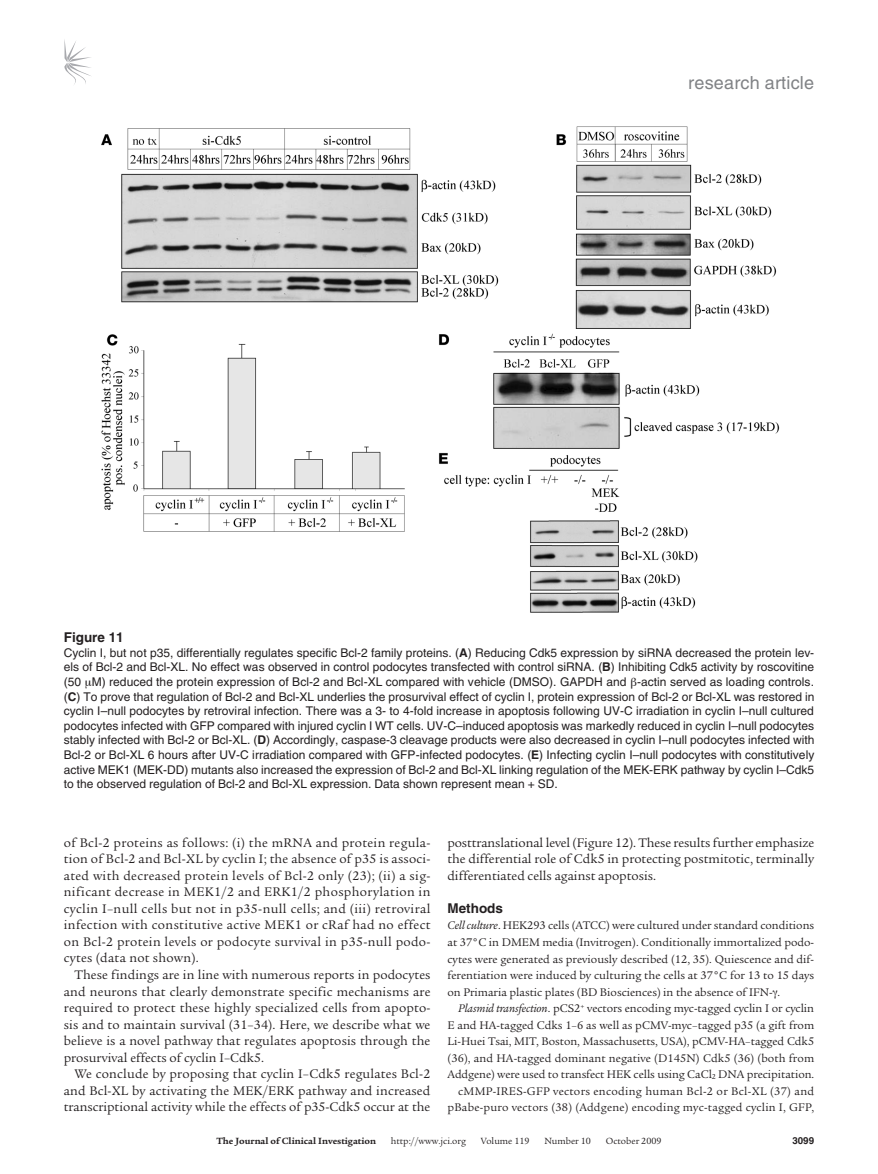
<style>
.page{position:relative;width:878px;height:1174px;background:#fff}
.page>*{position:absolute;margin:0;border:0;box-sizing:border-box;transform-origin:0 0}
.t1{font:18px "Helvetica LT Std";letter-spacing:.01em;color:#808285}
.t2{font:13.5px/16.5px "Legacy Serif Std";color:#231f20;text-align:justify}
.t3{font:700 13.5px "Helvetica LT Std";color:#231f20}
.t4{font:12px/14.7px "Helvetica LT Std";color:#231f20;text-align:justify}
.t5{font:12px/16.5px "Legacy Serif Std";color:#231f20;text-align:justify}
.t6{font:9.75px "Legacy Serif Std";color:#231f20}
.t7{font:700 9.75px "Legacy Serif Std";color:#231f20}
.t8{font:700 9.75px "Helvetica LT Std";color:#231f20}
.s1{font-weight:700}
.s2{font-style:italic}
</style>
<div class="page">
<svg style="left:64px;top:39px;width:27px;height:45px"></svg>
<img style="left:101px;top:126px;width:679px;height:487px">
<h1 class="t1" style="left:688px;top:72px;width:127px">research article</h1>
<p class="t3" style="left:64px;top:629px;width:61px">Figure 11</p>
<p class="t4" style="left:64px;top:645px;width:752px">Cyclin I, but not p35, differentially regulates specific Bcl-2 family proteins. (<span class="s1">A</span>) Reducing Cdk5 expression by siRNA decreased the protein lev&shy;els of Bcl-2 and Bcl-XL. No effect was observed in control podocytes transfected with control siRNA. (<span class="s1">B</span>) Inhibiting Cdk5 activity by roscovitine (50 M) reduced the protein expression of Bcl-2 and Bcl-XL compared with vehicle (DMSO). GAPDH and -actin served as loading controls. (<span class="s1">C</span>) To prove that regulation of Bcl-2 and Bcl-XL underlies the prosurvival effect of cyclin I, protein expression of Bcl-2 or Bcl-XL was restored in cyclin I–null podocytes by retroviral infection. There was a 3- to 4-fold increase in apoptosis following UV-C irradiation in cyclin I–null cultured podocytes infected with GFP compared with injured cyclin I WT cells. UV-C–induced apoptosis was markedly reduced in cyclin I–null podocytes stably infected with Bcl-2 or Bcl-XL. (<span class="s1">D</span>) Accordingly, caspase-3 cleavage products were also decreased in cyclin I–null podocytes infected with Bcl-2 or Bcl-XL 6 hours after UV-C irradiation compared with GFP-infected podocytes. (<span class="s1">E</span>) Infecting cyclin I–null podocytes with constitutively active MEK1 (MEK-DD) mutants also increased the expression of Bcl-2 and Bcl-XL linking regulation of the MEK-ERK pathway by cyclin I–Cdk5 to the observed regulation of Bcl-2 and Bcl-XL expression. Data shown represent mean + SD.</p>
<p class="t2" style="left:64px;top:834px;width:368px">of Bcl-2 proteins as follows: (i) the mRNA and protein regula&shy;tion of Bcl-2 and Bcl-XL by cyclin I; the absence of p35 is associ&shy;ated with decreased protein levels of Bcl-2 only (23); (ii) a sig&shy;nificant decrease in MEK1/2 and ERK1/2 phosphorylation in cyclin I–null cells but not in p35-null cells; and (iii) retroviral infection with constitutive active MEK1 or cRaf had no effect on Bcl-2 protein levels or podocyte survival in p35-null podo&shy;cytes (data not shown).</p>
<p class="t2" style="left:64px;top:966px;width:368px;text-indent:11px">These findings are in line with numerous reports in podocytes and neurons that clearly demonstrate specific mechanisms are required to protect these highly specialized cells from apopto&shy;sis and to maintain survival (31–34). Here, we describe what we believe is a novel pathway that regulates apoptosis through the prosurvival effects of cyclin I–Cdk5.</p>
<p class="t2" style="left:64px;top:1065px;width:368px;text-indent:11px">We conclude by proposing that cyclin I–Cdk5 regulates Bcl-2 and Bcl-XL by activating the MEK/ERK pathway and increased transcriptional activity while the effects of p35-Cdk5 occur at the</p>
<p class="t2" style="left:447px;top:834px;width:368px">posttranslational level (Figure 12). These results further emphasize the differential role of Cdk5 in protecting postmitotic, terminally differentiated cells against apoptosis.</p>
<p class="t3" style="left:447px;top:900px;width:57px">Methods</p>
<p class="t5" style="left:447px;top:917px;width:368px"><span class="s2">Cell culture</span>. HEK293 cells (ATCC) were cultured under standard conditions at 37°C in DMEM media (Invitrogen). Conditionally immortalized podo&shy;cytes were generated as previously described (12, 35). Quiescence and dif&shy;ferentiation were induced by culturing the cells at 37°C for 13 to 15 days on Primaria plastic plates (BD Biosciences) in the absence of IFN- .</p>
<p class="t5" style="left:447px;top:1000px;width:368px;text-align:right"><span class="s2">Plasmid transfection</span>. pCS2<sup>+</sup> vectors encoding myc-tagged cyclin I or cyclin<br>E and HA-tagged Cdks 1–6 as well as pCMV-myc–tagged p35 (a gift from Li-Huei Tsai, MIT, Boston, Massachusetts, USA), pCMV-HA–tagged Cdk5 (36), and HA-tagged dominant negative (D145N) Cdk5 (36) (both from Addgene) were used to transfect HEK cells using CaCl<sub>2</sub> DNA precipitation. cMMP-IRES-GFP vectors encoding human Bcl-2 or Bcl-XL (37) and pBabe-puro vectors (38) (Addgene) encoding myc-tagged cyclin I, GFP,</p>
<p class="t7" style="left:216px;top:1135px;width:161px">The Journal of Clinical Investigation</p>
<p class="t6" style="left:391px;top:1135px;width:77px">http://www.jci.org</p>
<p class="t6" style="left:480px;top:1135px;width:50px">Volume 119</p>
<p class="t6" style="left:544px;top:1135px;width:48px">Number 10</p>
<p class="t6" style="left:605px;top:1135px;width:57px">October 2009</p>
<p class="t8" style="left:792px;top:1134px;width:23px">3099</p>
</div>
